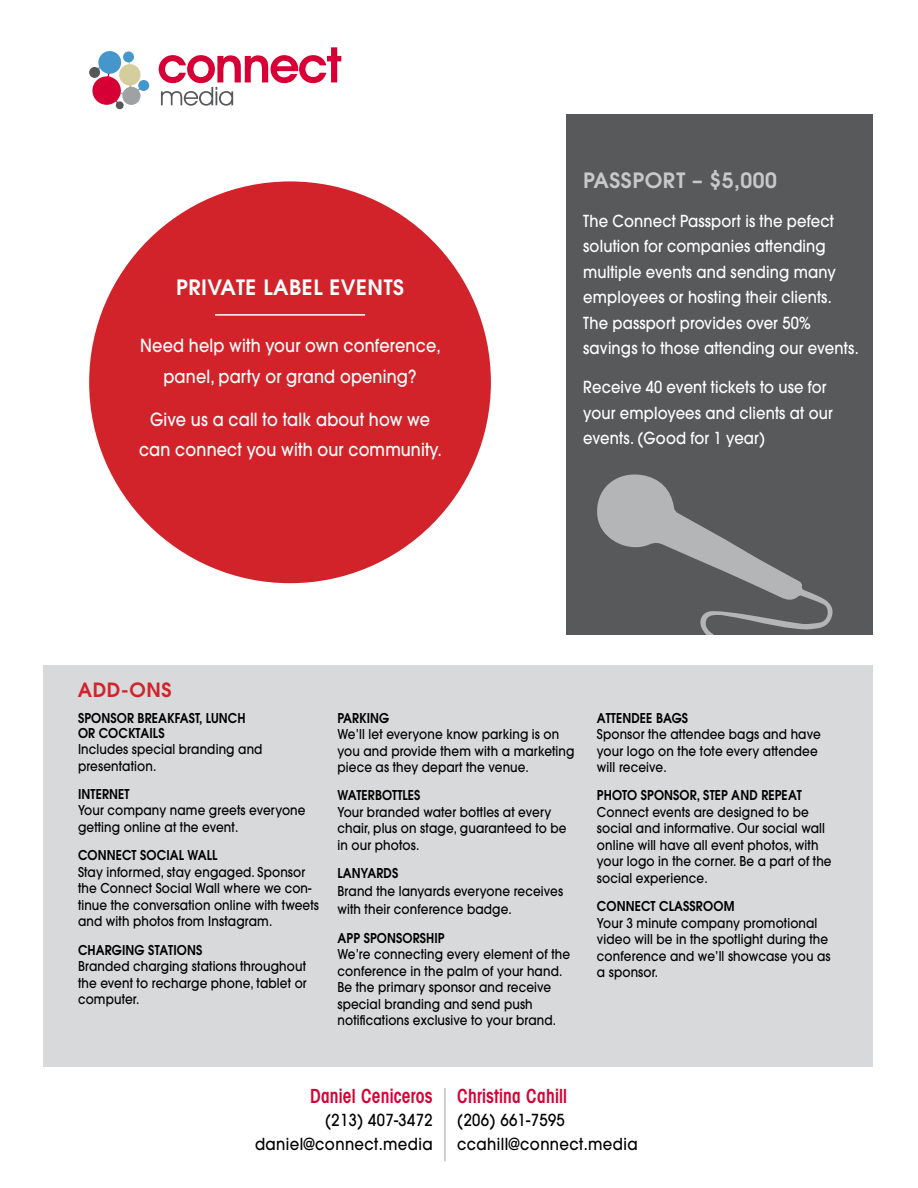
<style>
.page{position:relative;width:918px;height:1188px;background:#fff}
.page>*{position:absolute;margin:0;border:0;box-sizing:border-box;transform-origin:0 0}
.t1{font:600 21px "Avant Garde";letter-spacing:.025em;color:#fff}
.t2{font:600 21px "Avant Garde";letter-spacing:.025em;color:#c7c8ca}
.t3{font:600 condensed 19.5px "Avant Garde";letter-spacing:.01em;color:#d70036;scale:.9 1}
.t4{font:600 19.5px "Avant Garde";letter-spacing:.025em;color:#d2232a}
.t5{font:500 18px/30px "Avant Garde";letter-spacing:.01em;color:#fff;text-align:center;scale:.89 1}
.t6{font:500 16.5px/25.5px "Avant Garde";letter-spacing:.01em;color:#fff;scale:.89 1}
.t7{font:500 16.5px/23.4px "Avant Garde";letter-spacing:.025em;color:#000;text-align:right;scale:.9 1}
.t8{font:500 13.5px/16.5px "Avant Garde";letter-spacing:.01em;color:#000;scale:.89 1}
.t9{font:600 13.5px/15px "Avant Garde";letter-spacing:.01em;color:#000;scale:.89 1}
</style>
<div class="page">
<hr style="left:445px;top:1088px;width:1px;height:73px;background:#a0a1a2">
<svg style="left:159px;top:47px;width:182px;height:59px"></svg>
<svg style="left:129px;top:85px;width:11px;height:7px"></svg>
<svg style="left:97px;top:67px;width:13px;height:10px"></svg>
<div style="left:98px;top:51px;width:23px;height:23px;background:#4597cb;border-radius:50%"></div>
<div style="left:89px;top:67px;width:11px;height:11px;background:#555759;border-radius:50%"></div>
<div style="left:138px;top:80px;width:11px;height:11px;background:#4597cb;border-radius:50%"></div>
<div style="left:123px;top:51px;width:11px;height:11px;background:#4597cb;border-radius:50%"></div>
<div style="left:116px;top:101px;width:8px;height:8px;background:#555759;border-radius:50%"></div>
<div style="left:92px;top:76px;width:29px;height:29px;background:#d70036;border-radius:50%"></div>
<div style="left:122px;top:87px;width:18px;height:18px;background:#a0a1a2;border-radius:50%"></div>
<div style="left:119px;top:64px;width:22px;height:21px;background:#d6cd9e;border-radius:50%"></div>
<div style="left:566px;top:114px;width:307px;height:521px;background:#58595b"></div>
<svg style="left:597px;top:474px;width:236px;height:161px"></svg>
<div style="left:43px;top:665px;width:830px;height:402px;background:#d7d9da"></div>
<div style="left:89px;top:181px;width:402px;height:402px;background:#d2232a;border-radius:50%"></div>
<hr style="left:215px;top:314px;width:150px;height:2px;background:#fff">
<h1 class="t1" style="left:176px;top:274px;width:229px">PRIVATE LABEL EVENTS</h1>
<h3 class="t5" style="left:140px;top:331px;width:339px">Need help with your own conference, panel, party or grand opening?</h3>
<h3 class="t5" style="left:139px;top:404px;width:342px">Give us a call to talk about how we can connect you with our community.</h3>
<h1 class="t2" style="left:583px;top:166px;width:195px">PASSPORT – $5,000</h1>
<p class="t6" style="left:583px;top:208px;width:311px">The Connect Passport is the pefect solution for companies attending multiple events and sending many employees or hosting their clients.<br>The passport provides over 50% savings to those attending our events.</p>
<p class="t6" style="left:583px;top:375px;width:282px">Receive 40 event tickets to use for your employees and clients at our events. (Good for 1 year)</p>
<h2 class="t4" style="left:78px;top:677px;width:95px">ADD-ONS</h2>
<p class="t9" style="left:78px;top:710px;width:190px">SPONSOR BREAKFAST, LUNCH<br>OR COCKTAILS</p>
<p class="t8" style="left:78px;top:741px;width:209px">Includes special branding and presentation.</p>
<p class="t9" style="left:78px;top:786px;width:59px">INTERNET</p>
<p class="t8" style="left:78px;top:802px;width:257px">Your company name greets everyone getting online at the event.</p>
<p class="t9" style="left:78px;top:848px;width:158px">CONNECT SOCIAL WALL</p>
<p class="t8" style="left:78px;top:864px;width:272px">Stay informed, stay engaged. Sponsor the Connect Social Wall where we con&shy;tinue the conversation online with tweets and with photos from Instagram.</p>
<p class="t9" style="left:78px;top:942px;width:141px">CHARGING STATIONS</p>
<p class="t8" style="left:78px;top:958px;width:259px;text-align:justify">Branded charging stations throughout the event to recharge phone, tablet or computer.</p>
<p class="t9" style="left:338px;top:710px;width:60px">PARKING</p>
<p class="t8" style="left:338px;top:726px;width:268px">We’ll let everyone know parking is on you and provide them with a marketing piece as they depart the venue.</p>
<p class="t9" style="left:338px;top:788px;width:95px">WATERBOTTLES</p>
<p class="t8" style="left:338px;top:804px;width:259px">Your branded water bottles at every chair, plus on stage, guaranteed to be in our photos.</p>
<p class="t9" style="left:338px;top:866px;width:70px">LANYARDS</p>
<p class="t8" style="left:338px;top:882px;width:255px;line-height:18px">Brand the lanyards everyone receives with their conference badge.</p>
<p class="t9" style="left:338px;top:930px;width:122px">APP SPONSORSHIP</p>
<p class="t8" style="left:338px;top:946px;width:263px">We’re connecting every element of the conference in the palm of your hand.<br>Be the primary sponsor and receive special branding and send push notifications exclusive to your brand.</p>
<p class="t9" style="left:597px;top:710px;width:104px">ATTENDEE BAGS</p>
<p class="t8" style="left:597px;top:726px;width:253px">Sponsor the attendee bags and have your logo on the tote every attendee will receive.</p>
<p class="t9" style="left:597px;top:788px;width:232px">PHOTO SPONSOR, STEP AND REPEAT</p>
<p class="t8" style="left:597px;top:804px;width:265px">Connect events are designed to be social and informative. Our social wall online will have all event photos, with your logo in the corner. Be a part of the social experience.</p>
<p class="t9" style="left:597px;top:899px;width:156px">CONNECT CLASSROOM</p>
<p class="t8" style="left:597px;top:915px;width:264px">Your 3 minute company promotional video will be in the spotlight during the conference and we’ll showcase you as a sponsor.</p>
<h2 class="t3" style="left:310px;top:1084px;width:138px">Daniel Ceniceros</h2>
<p class="t7" style="left:255px;top:1109px;width:199px">(213) 407-3472 daniel@connect.media</p>
<h2 class="t3" style="left:457px;top:1084px;width:124px">Christina Cahill</h2>
<p class="t7" style="left:457px;top:1109px;width:202px;text-align:left">(206) 661-7595 ccahill@connect.media</p>
</div>
